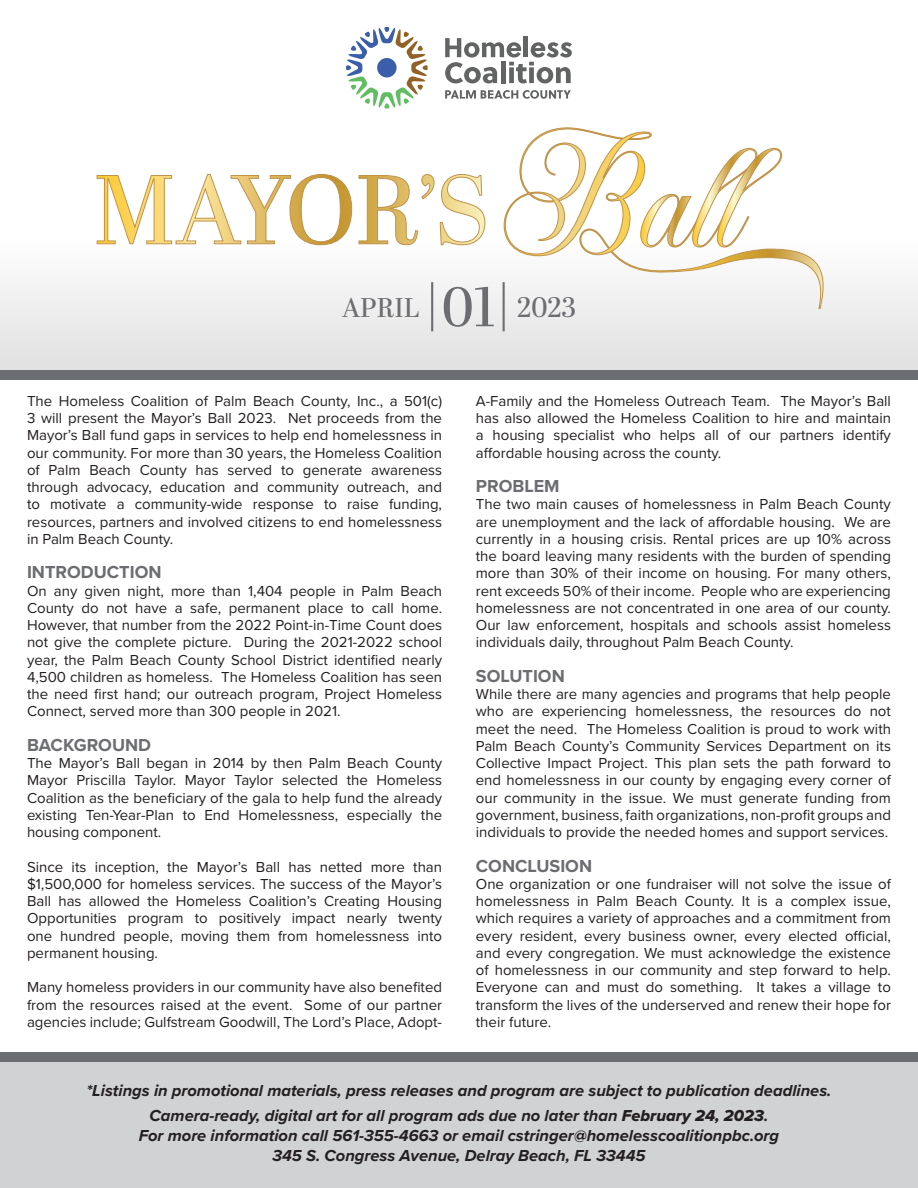
<style>
.page{position:relative;width:918px;height:1188px;background:#fff}
.page>*{position:absolute;margin:0;border:0;box-sizing:border-box;transform-origin:0 0}
.t1{font:27px "Abril Display";color:#6c6d70}
.t2{font:700 18px "Proxima Nova";color:#6c6d70}
.t3{font:italic 700 16.5px "Proxima Nova";color:#231f20}
.t4{font:15px/17.2px "Proxima Nova";color:#231f20;text-align:justify}
.s1{font-size:55.35px}
.s2{font-size:28.2px}
.s3{font-family:"Proxima Nova Extrabld It";font-weight:400;font-style:normal}
</style>
<div class="page">
<div style="left:0;top:1062px;width:918px;height:126px;background:#d1d2d4"></div>
<div style="left:0;top:226px;width:918px;height:154px;background:linear-gradient(to bottom,#fff,#dededf)"></div>
<svg style="left:346px;top:27px;width:82px;height:81px"></svg>
<div style="left:377px;top:58px;width:20px;height:19px;background:#3b5eab;border-radius:50%"></div>
<hr style="left:524px;top:37px;width:4px;height:20px;background:#626363">
<svg style="left:445px;top:38px;width:127px;height:45px"></svg>
<svg style="left:445px;top:90px;width:126px;height:9px"></svg>
<hr style="left:431px;top:282px;width:2px;height:49px;background:#6c6d70">
<hr style="left:503px;top:282px;width:2px;height:49px;background:#6c6d70">
<svg style="left:97px;top:174px;width:255px;height:71px"></svg>
<svg style="left:359px;top:174px;width:75px;height:71px"></svg>
<svg style="left:440px;top:174px;width:45px;height:71px"></svg>
<svg style="left:504px;top:127px;width:327px;height:182px"></svg>
<div style="left:0;top:370px;width:918px;height:10px;background:#6c6d70"></div>
<div style="left:0;top:1052px;width:918px;height:10px;background:#6c6d70"></div>
<p class="t1" style="left:342px;top:289px;width:235px">april <span class="s1">01</span> <span class="s2">2023</span></p>
<p class="t4" style="left:27px;top:392px;width:417px">The Homeless Coalition of Palm Beach County, Inc., a 501(c)<br>3 will present the Mayor’s Ball 2023. Net proceeds from the Mayor’s Ball fund gaps in services to help end homelessness in our community. For more than 30 years, the Homeless Coalition of Palm Beach County has served to generate awareness through advocacy, education and community outreach, and to motivate a community-wide response to raise funding, resources, partners and involved citizens to end homelessness in Palm Beach County.</p>
<p class="t2" style="left:27px;top:559px;width:136px">INTRODUCTION</p>
<p class="t4" style="left:27px;top:581px;width:417px">On any given night, more than 1,404 people in Palm Beach County do not have a safe, permanent place to call home.<br>However, that number from the 2022 Point-in-Time Count does not give the complete picture. During the 2021-2022 school year, the Palm Beach County School District identified nearly 4,500 children as homeless. The Homeless Coalition has seen the need first hand; our outreach program, Project Homeless Connect, served more than 300 people in 2021.</p>
<p class="t2" style="left:27px;top:732px;width:126px">BACKGROUND</p>
<p class="t4" style="left:27px;top:754px;width:417px">The Mayor’s Ball began in 2014 by then Palm Beach County Mayor Priscilla Taylor. Mayor Taylor selected the Homeless Coalition as the beneficiary of the gala to help fund the already existing Ten-Year-Plan to End Homelessness, especially the housing component.</p>
<p class="t4" style="left:27px;top:857px;width:417px">Since its inception, the Mayor’s Ball has netted more than $1,500,000 for homeless services. The success of the Mayor’s Ball has allowed the Homeless Coalition’s Creating Housing Opportunities program to positively impact nearly twenty one hundred people, moving them from homelessness into permanent housing.</p>
<p class="t4" style="left:27px;top:978px;width:417px">Many homeless providers in our community have also benefited from the resources raised at the event. Some of our partner agencies include; Gulfstream Goodwill, The Lord’s Place, Adopt-</p>
<p class="t4" style="left:476px;top:392px;width:417px">A-Family and the Homeless Outreach Team. The Mayor’s Ball has also allowed the Homeless Coalition to hire and maintain a housing specialist who helps all of our partners identify affordable housing across the county.</p>
<p class="t2" style="left:476px;top:473px;width:85px">PROBLEM</p>
<p class="t4" style="left:476px;top:495px;width:417px">The two main causes of homelessness in Palm Beach County are unemployment and the lack of affordable housing. We are currently in a housing crisis. Rental prices are up 10% across the board leaving many residents with the burden of spending more than 30% of their income on housing. For many others, rent exceeds 50% of their income. People who are experiencing homelessness are not concentrated in one area of our county.<br>Our law enforcement, hospitals and schools assist homeless individuals daily, throughout Palm Beach County.</p>
<p class="t2" style="left:476px;top:663px;width:90px">SOLUTION</p>
<p class="t4" style="left:476px;top:685px;width:417px">While there are many agencies and programs that help people who are experiencing homelessness, the resources do not meet the need. The Homeless Coalition is proud to work with Palm Beach County’s Community Services Department on its Collective Impact Project. This plan sets the path forward to end homelessness in our county by engaging every corner of our community in the issue. We must generate funding from government, business, faith organizations, non-profit groups and individuals to provide the needed homes and support services.</p>
<p class="t2" style="left:476px;top:852px;width:118px">CONCLUSION</p>
<p class="t4" style="left:476px;top:875px;width:417px">One organization or one fundraiser will not solve the issue of homelessness in Palm Beach County. It is a complex issue, which requires a variety of approaches and a commitment from every resident, every business owner, every elected official, and every congregation. We must acknowledge the existence of homelessness in our community and step forward to help.<br>Everyone can and must do something. It takes a village to transform the lives of the underserved and renew their hope for their future.</p>
<p class="t3" style="left:86px;top:1078px;width:747px">*Listings in promotional materials, press releases and program are subject to publication deadlines.</p>
<p class="t3" style="left:150px;top:1103px;width:620px">Camera-ready, digital art for all program ads due no later than <span class="s3">February 24, 2023</span>.</p>
<p class="t3" style="left:139px;top:1123px;width:642px">For more information call 561-355-4663 or email cstringer@homelesscoalitionpbc.org</p>
<p class="t3" style="left:272px;top:1143px;width:375px">345 S. Congress Avenue, Delray Beach, FL 33445</p>
</div>
